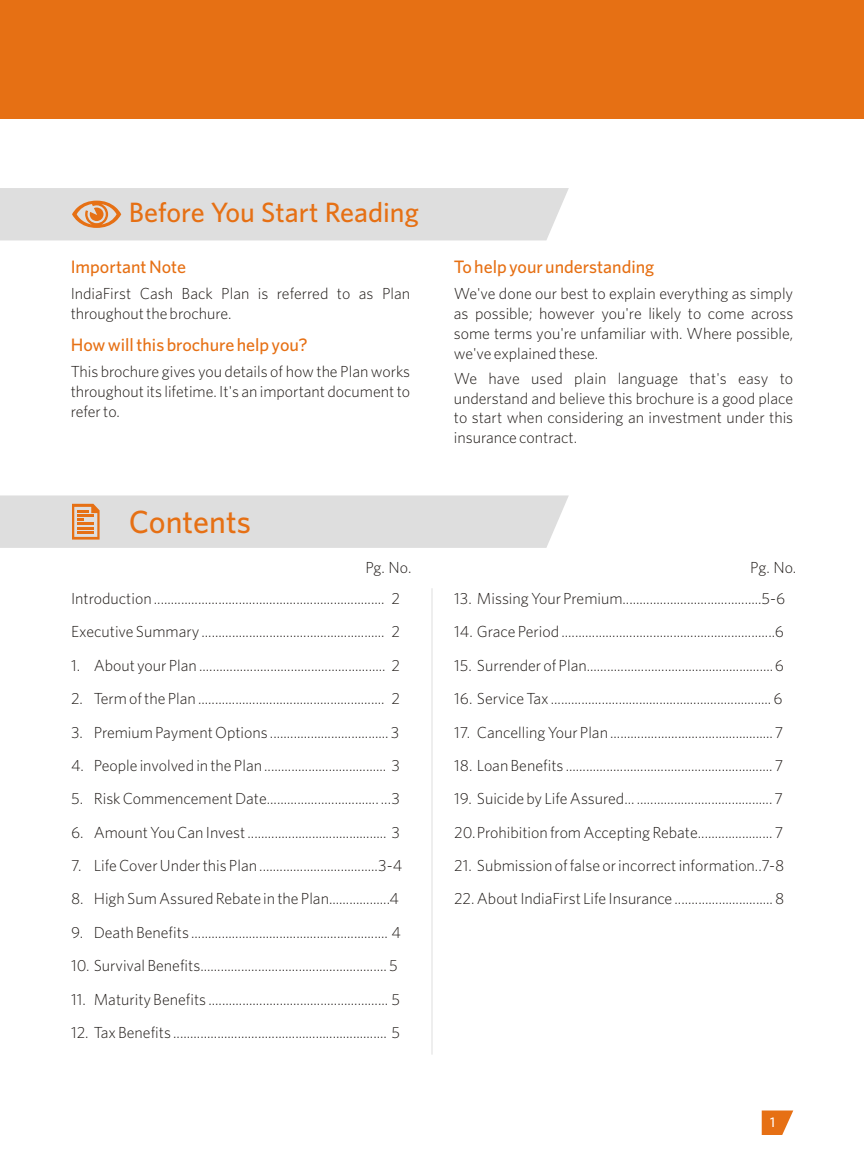
<style>
.page{position:relative;width:864px;height:1152px;background:#fff}
.page>*{position:absolute;margin:0;border:0;box-sizing:border-box;transform-origin:0 0}
.t1{font:700 32px "Whitney";color:#e67014}
.t2{font:700 28px "Whitney";color:#e67014}
.t3{font:700 18px "Whitney";color:#e67014}
.t4{font:16px/19.8px "Whitney";color:#1f1a17}
.t5{font:700 14px "Whitney";color:#fff}
</style>
<div class="page">
<div style="left:0;top:0;width:864px;height:119px;background:#e67014"></div>
<div style="left:0;top:188px;width:569px;height:52px;background:#dedede"></div>
<div style="left:0;top:495px;width:569px;height:53px;background:#dedede"></div>
<svg style="left:762px;top:1111px;width:31px;height:24px"></svg>
<hr style="left:432px;top:588px;width:1px;height:467px;background:#dedede">
<h2 class="t2" style="left:129px;top:202px;width:292px">Before You Start Reading</h2>
<p class="t3" style="left:71px;top:260px;width:117px">Important Note</p>
<p class="t4" style="left:71px;top:285px;width:341px">IndiaFirst Cash Back Plan is referred to as Plan throughout the brochure.</p>
<p class="t3" style="left:71px;top:338px;width:239px">How will this brochure help you?</p>
<p class="t4" style="left:71px;top:363px;width:341px;text-align:justify">This brochure gives you details of how the Plan works throughout its lifetime. It's an important document to refer to.</p>
<h1 class="t1" style="left:129px;top:509px;width:124px">Contents</h1>
<p class="t4" style="left:365px;top:559px;width:48px">Pg. No.</p>
<p class="t4" style="left:71px;top:583px;width:331px;line-height:33.4px">Introduction .................................................................... 2<br>Executive Summary ...................................................... 2</p>
<p class="t4" style="left:71px;top:657px;width:331px">1. About your Plan ....................................................... 2</p>
<p class="t4" style="left:71px;top:690px;width:331px">2. Term of the Plan ....................................................... 2</p>
<p class="t4" style="left:71px;top:723px;width:330px">3. Premium Payment Options ................................... 3</p>
<p class="t4" style="left:71px;top:757px;width:331px">4. People involved in the Plan .................................... 3</p>
<p class="t4" style="left:71px;top:790px;width:330px">5. Risk Commencement Date................................. ...3</p>
<p class="t4" style="left:71px;top:824px;width:331px">6. Amount You Can Invest ......................................... 3</p>
<p class="t4" style="left:71px;top:857px;width:333px">7. Life Cover Under this Plan ...................................3-4</p>
<p class="t4" style="left:71px;top:890px;width:330px">8. High Sum Assured Rebate in the Plan..................4</p>
<p class="t4" style="left:71px;top:924px;width:332px">9. Death Benefits .......................................................... 4</p>
<p class="t4" style="left:71px;top:957px;width:328px">10. Survival Benefits....................................................... 5</p>
<p class="t4" style="left:71px;top:990px;width:331px">11. Maturity Benefits ..................................................... 5</p>
<p class="t4" style="left:71px;top:1024px;width:331px">12. Tax Benefits ............................................................... 5</p>
<p class="t3" style="left:454px;top:260px;width:202px">To help your understanding</p>
<p class="t4" style="left:454px;top:285px;width:341px;text-align:justify">We've done our best to explain everything as simply as possible; however you're likely to come across some terms you're unfamiliar with. Where possible, we've explained these.</p>
<p class="t4" style="left:454px;top:370px;width:341px;text-align:justify">We have used plain language that's easy to understand and believe this brochure is a good place to start when considering an investment under this insurance contract.</p>
<p class="t4" style="left:750px;top:559px;width:48px">Pg. No.</p>
<p class="t4" style="left:454px;top:590px;width:333px">13. Missing Your Premium.........................................5-6</p>
<p class="t4" style="left:454px;top:623px;width:331px">14. Grace Period ...............................................................6</p>
<p class="t4" style="left:454px;top:657px;width:331px">15. Surrender of Plan.......................................................6</p>
<p class="t4" style="left:454px;top:690px;width:330px">16. Service Tax ................................................................. 6</p>
<p class="t4" style="left:454px;top:723px;width:331px">17. Cancelling Your Plan ................................................7</p>
<p class="t4" style="left:454px;top:757px;width:331px">18. Loan Benefits ............................................................. 7</p>
<p class="t4" style="left:454px;top:783px;width:331px;line-height:33.4px">19. Suicide by Life Assured... ........................................ 7<br>20.Prohibition from Accepting Rebate...................... 7</p>
<p class="t4" style="left:454px;top:850px;width:332px;line-height:33.4px">21. Submission of false or incorrect information..7-8<br>22.About IndiaFirst Life Insurance ............................. 8</p>
<p class="t5" style="left:770px;top:1117px;width:6px">1</p>
</div>
